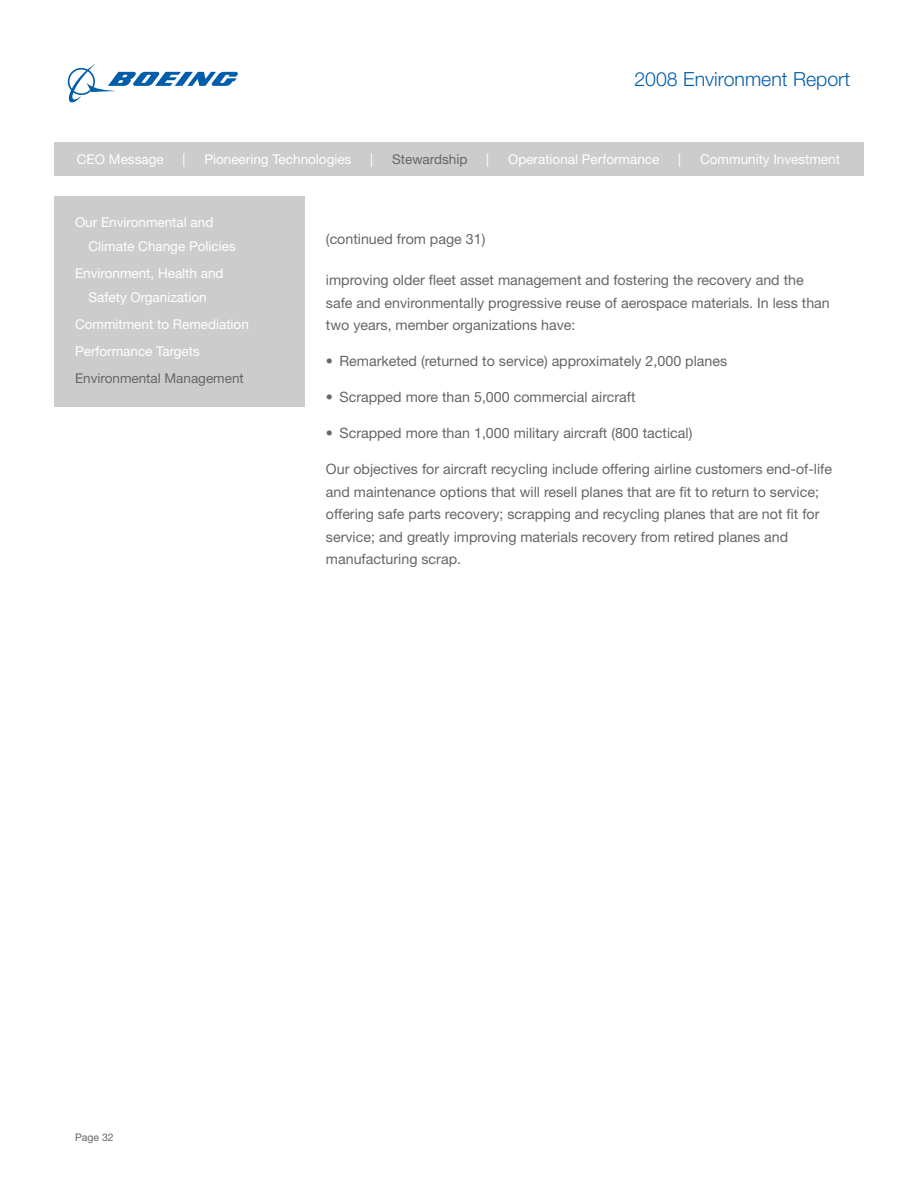
<style>
.page{position:relative;width:918px;height:1188px;background:#fff}
.page>*{position:absolute;margin:0;border:0;box-sizing:border-box;transform-origin:0 0}
.t1{font:300 19.5px "Helvetica Neue LT Std";color:#005daa}
.t2{font:14.25px/22.5px "Helvetica Neue LT Std";color:#666}
.t3{font:13.5px/24px "Helvetica Neue LT Std";color:#fff}
.t4{font:13.5px "Helvetica Neue LT Std";color:#666}
.t5{font:10.5px "Helvetica Neue LT Std";color:#666}
</style>
<div class="page">
<div style="left:54px;top:142px;width:810px;height:33px;background:#ccc"></div>
<svg style="left:68px;top:64px;width:170px;height:39px"></svg>
<div style="left:54px;top:196px;width:251px;height:211px;background:#ccc"></div>
<h1 class="t1" style="left:634px;top:67px;width:217px">2008 Environment Report</h1>
<p class="t3" style="left:77px;top:147px;width:88px">CEO Message</p>
<p class="t3" style="left:183px;top:147px;width:4px">|</p>
<p class="t3" style="left:204px;top:147px;width:149px">Pioneering Technologies</p>
<p class="t3" style="left:370px;top:147px;width:4px">|</p>
<p class="t4" style="left:392px;top:151px;width:77px">Stewardship</p>
<p class="t3" style="left:486px;top:147px;width:4px">|</p>
<p class="t3" style="left:508px;top:147px;width:153px">Operational Performance</p>
<p class="t3" style="left:678px;top:147px;width:4px">|</p>
<p class="t3" style="left:700px;top:147px;width:141px">Community Investment</p>
<p class="t3" style="left:89px;top:210px;width:149px;text-indent:-14px">Our Environmental and<br>Climate Change Policies</p>
<p class="t3" style="left:75px;top:261px;width:150px;text-align:center">Environment, Health and<br>Safety Organization</p>
<p class="t3" style="left:75px;top:311px;width:175px;line-height:27px">Commitment to Remediation<br>Performance Targets</p>
<p class="t4" style="left:75px;top:370px;width:170px">Environmental Management</p>
<p class="t2" style="left:326px;top:228px;width:161px">(continued from page 31)</p>
<p class="t2" style="left:326px;top:269px;width:505px">improving older fleet asset management and fostering the recovery and the safe and environmentally progressive reuse of aerospace materials. In less than two years, member organizations have:</p>
<p class="t2" style="left:326px;top:350px;width:403px">• Remarketed (returned to service) approximately 2,000 planes</p>
<p class="t2" style="left:326px;top:386px;width:311px">• Scrapped more than 5,000 commercial aircraft</p>
<p class="t2" style="left:326px;top:422px;width:368px">• Scrapped more than 1,000 military aircraft (800 tactical)</p>
<p class="t2" style="left:326px;top:458px;width:508px">Our objectives for aircraft recycling include offering airline customers end-of-life and maintenance options that will resell planes that are fit to return to service; offering safe parts recovery; scrapping and recycling planes that are not fit for service; and greatly improving materials recovery from retired planes and manufacturing scrap.</p>
<p class="t5" style="left:75px;top:1132px;width:40px">Page 32</p>
</div>
